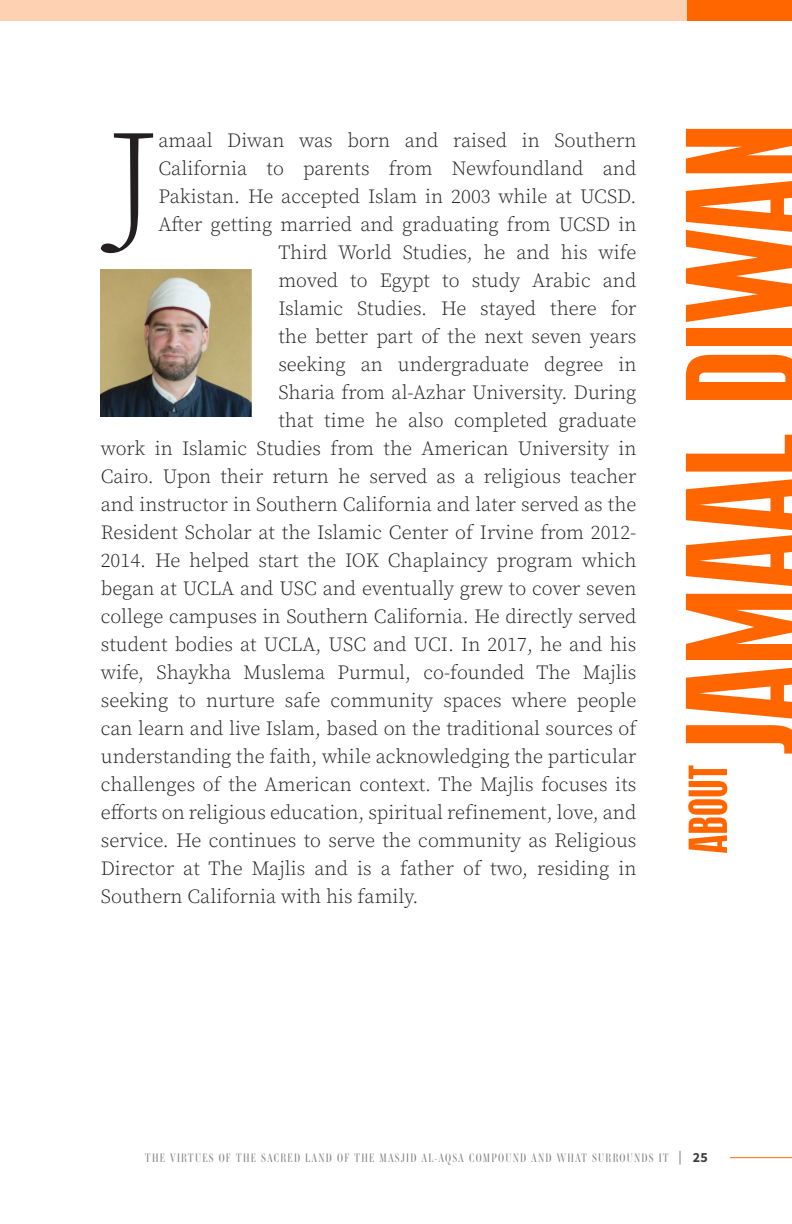
<style>
.page{position:relative;width:792px;height:1224px;background:#fff}
.page>*{position:absolute;margin:0;border:0;box-sizing:border-box;transform-origin:0 0}
.footnote{font:162px "Terrorista Dilma";letter-spacing:.01em;color:#f60}
.t1{font:144.6px "Source Serif Variable";color:#231f20}
.footnote-2{font:55px "Terrorista Dilma";letter-spacing:.01em;color:#f60}
.t2{font:20px "Source Serif Variable";color:#231f20}
.t3{font:14px "Source Sans Variable";color:#3e3e3f}
.t4{font:300 12px "Ambroise Std Firmin";letter-spacing:.1em;color:#808285}
</style>
<div class="page">
<svg style="left:680px;top:1151px;width:1px;height:14px"></svg>
<hr style="left:730px;top:1157px;width:62px;height:1px;background:#f60">
<div style="left:687px;top:0;width:105px;height:20px;background:#f60"></div>
<div style="left:0;top:0;width:687px;height:20px;background:#ffd1b3"></div>
<img style="left:101px;top:269px;width:150px;height:147px">
<p class="t1" style="left:106px;top:86px;width:54px">J</p>
<p class="t2" style="left:158px;top:127px;width:480px">amaal Diwan was born and raised in Southern</p>
<p class="t2" style="left:158px;top:155px;width:480px">California to parents from Newfoundland and</p>
<p class="t2" style="left:158px;top:183px;width:480px">Pakistan. He accepted Islam in 2003 while at UCSD.</p>
<p class="t2" style="left:158px;top:211px;width:480px">After getting married and graduating from UCSD in</p>
<p class="t2" style="left:278px;top:239px;width:360px">Third World Studies, he and his wife</p>
<p class="t2" style="left:278px;top:267px;width:360px">moved to Egypt to study Arabic and</p>
<p class="t2" style="left:278px;top:295px;width:360px">Islamic Studies. He stayed there for</p>
<p class="t2" style="left:278px;top:323px;width:360px">the better part of the next seven years</p>
<p class="t2" style="left:278px;top:351px;width:360px">seeking an undergraduate degree in</p>
<p class="t2" style="left:278px;top:379px;width:360px">Sharia from al-Azhar University. During</p>
<p class="t2" style="left:278px;top:407px;width:360px">that time he also completed graduate</p>
<p class="t2" style="left:101px;top:435px;width:537px">work in Islamic Studies from the American University in</p>
<p class="t2" style="left:101px;top:463px;width:537px">Cairo. Upon their return he served as a religious teacher</p>
<p class="t2" style="left:101px;top:491px;width:537px">and instructor in Southern California and later served as the</p>
<p class="t2" style="left:101px;top:519px;width:537px">Resident Scholar at the Islamic Center of Irvine from 2012-</p>
<p class="t2" style="left:101px;top:547px;width:537px">2014. He helped start the IOK Chaplaincy program which</p>
<p class="t2" style="left:101px;top:575px;width:537px">began at UCLA and USC and eventually grew to cover seven</p>
<p class="t2" style="left:101px;top:603px;width:537px">college campuses in Southern California. He directly served</p>
<p class="t2" style="left:101px;top:631px;width:537px">student bodies at UCLA, USC and UCI. In 2017, he and his</p>
<p class="t2" style="left:101px;top:659px;width:537px">wife, Shaykha Muslema Purmul, co-founded The Majlis</p>
<p class="t2" style="left:101px;top:687px;width:537px">seeking to nurture safe community spaces where people</p>
<p class="t2" style="left:101px;top:715px;width:537px">can learn and live Islam, based on the traditional sources of</p>
<p class="t2" style="left:101px;top:743px;width:537px">understanding the faith, while acknowledging the particular</p>
<p class="t2" style="left:101px;top:771px;width:537px">challenges of the American context. The Majlis focuses its</p>
<p class="t2" style="left:101px;top:799px;width:537px">efforts on religious education, spiritual refinement, love, and</p>
<p class="t2" style="left:101px;top:827px;width:537px">service. He continues to serve the community as Religious</p>
<p class="t2" style="left:101px;top:855px;width:537px">Director at The Majlis and is a father of two, residing in</p>
<p class="t2" style="left:101px;top:883px;width:319px">Southern California with his family.</p>
<p class="footnote" style="left:662px;top:755px;width:632px;rotate:-90deg">JAMAAL DIWAN</p>
<p class="footnote-2" style="left:680px;top:853px;width:90px;rotate:-90deg">ABOUT</p>
<p class="t4" style="left:145px;top:1150px;width:525px">THE VIRTUES OF THE SACRED LAND OF THE MASJID AL-AQSA COMPOUND AND WHAT SURROUNDS IT</p>
<p class="t3" style="left:693px;top:1149px;width:16px">25</p>
</div>
